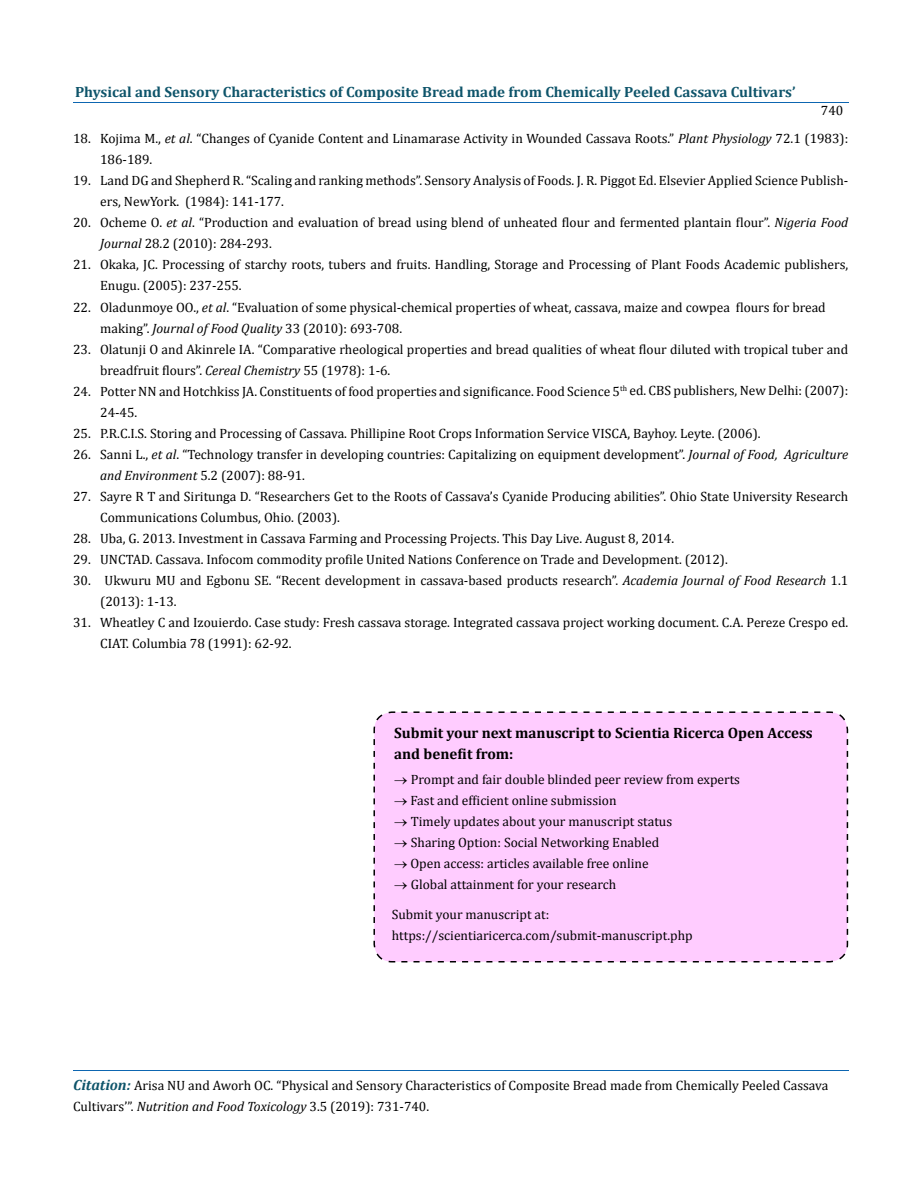
<style>
.page{position:relative;width:917px;height:1190px;background:#fff}
.page>*{position:absolute;margin:0;border:0;box-sizing:border-box;transform-origin:0 0}
.t1{font:700 15px/21px "Cambria";color:#000}
.t2{font:700 14.85px "Cambria";color:#0e546a}
.t3{font:13.5px/21px "Cambria";color:#000}
.s1{font-style:italic}
.s2{font-weight:700;font-style:italic;font-size:14.85px;color:#0e546a}
</style>
<div class="page">
<hr style="left:73px;top:1070px;width:775px;height:1px;background:#0d66b1">
<hr style="left:73px;top:103px;width:775px;height:1px;background:#0d66b1">
<div style="left:373px;top:711px;width:475px;height:252px;background:#fcf"></div>
<p class="t2" style="left:75px;top:82px;width:722px">Physical and Sensory Characteristics of Composite Bread made from Chemically Peeled Cassava Cultivars’</p>
<p class="t3" style="left:820px;top:100px;width:24px">740</p>
<p class="t3" style="left:100px;top:128px;width:749px;text-indent:-27px">18. Kojima M., <span class="s1">et al</span>. “Changes of Cyanide Content and Linamarase Activity in Wounded Cassava Roots.” <span class="s1">Plant Physiology</span> 72.1 (1983):<br>186-189.</p>
<p class="t3" style="left:100px;top:170px;width:749px;text-indent:-27px">19. Land DG and Shepherd R. “Scaling and ranking methods”. Sensory Analysis of Foods. J. R. Piggot Ed. Elsevier Applied Science Publish&shy;ers, NewYork. (1984): 141-177.</p>
<p class="t3" style="left:100px;top:212px;width:749px;text-indent:-27px">20. Ocheme O. <span class="s1">et al</span>. “Production and evaluation of bread using blend of unheated flour and fermented plantain flour”. <span class="s1">Nigeria Food<br>Journal</span> 28.2 (2010): 284-293.</p>
<p class="t3" style="left:100px;top:254px;width:749px;text-indent:-27px">21. Okaka, JC. Processing of starchy roots, tubers and fruits. Handling, Storage and Processing of Plant Foods Academic publishers,<br>Enugu. (2005): 237-255.</p>
<p class="t3" style="left:100px;top:296px;width:727px;text-indent:-27px">22. Oladunmoye OO., <span class="s1">et al</span>. “Evaluation of some physical-chemical properties of wheat, cassava, maize and cowpea flours for bread making”. <span class="s1">Journal of Food Quality</span> 33 (2010): 693-708.</p>
<p class="t3" style="left:100px;top:338px;width:749px;text-indent:-27px">23. Olatunji O and Akinrele IA. “Comparative rheological properties and bread qualities of wheat flour diluted with tropical tuber and breadfruit flours”. <span class="s1">Cereal Chemistry</span> 55 (1978): 1-6.</p>
<p class="t3" style="left:100px;top:380px;width:749px;text-indent:-27px">24. Potter NN and Hotchkiss JA. Constituents of food properties and significance. Food Science 5<sup>th</sup> ed. CBS publishers, New Delhi: (2007):<br>24-45.</p>
<p class="t3" style="left:73px;top:422px;width:689px">25. P.R.C.I.S. Storing and Processing of Cassava. Phillipine Root Crops Information Service VISCA, Bayhoy. Leyte. (2006).</p>
<p class="t3" style="left:100px;top:443px;width:749px;text-indent:-27px">26. Sanni L., <span class="s1">et al</span>. “Technology transfer in developing countries: Capitalizing on equipment development”. <span class="s1">Journal of Food, Agriculture and Environment</span> 5.2 (2007): 88-91.</p>
<p class="t3" style="left:100px;top:485px;width:749px;text-indent:-27px">27. Sayre R T and Siritunga D. “Researchers Get to the Roots of Cassava’s Cyanide Producing abilities”. Ohio State University Research<br>Communications Columbus, Ohio. (2003).</p>
<p class="t3" style="left:73px;top:527px;width:602px">28. Uba, G. 2013. Investment in Cassava Farming and Processing Projects. This Day Live. August 8, 2014.</p>
<p class="t3" style="left:73px;top:548px;width:656px">29. UNCTAD. Cassava. Infocom commodity profile United Nations Conference on Trade and Development. (2012).</p>
<p class="t3" style="left:100px;top:569px;width:749px;text-indent:-27px">30. Ukwuru MU and Egbonu SE. “Recent development in cassava-based products research”. <span class="s1">Academia Journal of Food Research</span> 1.1 (2013): 1-13.</p>
<p class="t3" style="left:100px;top:611px;width:749px;text-indent:-27px">31. Wheatley C and Izouierdo. Case study: Fresh cassava storage. Integrated cassava project working document. C.A. Pereze Crespo ed.<br>CIAT. Columbia 78 (1991): 62-92.</p>
<p class="t1" style="left:394px;top:722px;width:420px">Submit your next manuscript to Scientia Ricerca Open Access and benefit from:</p>
<p class="t3" style="left:394px;top:769px;width:347px">→ Prompt and fair double blinded peer review from experts</p>
<p class="t3" style="left:394px;top:790px;width:224px">→ Fast and efficient online submission</p>
<p class="t3" style="left:394px;top:811px;width:279px">→ Timely updates about your manuscript status</p>
<p class="t3" style="left:394px;top:832px;width:266px">→ Sharing Option: Social Networking Enabled</p>
<p class="t3" style="left:394px;top:853px;width:256px">→ Open access: articles available free online</p>
<p class="t3" style="left:392px;top:870px;width:226px;line-height:29.4px">→ Global attainment for your research<br>Submit your manuscript at:</p>
<p class="t3" style="left:392px;top:924px;width:302px">https://scientiaricerca.com/submit-manuscript.php</p>
<p class="t3" style="left:73px;top:1075px;width:756px"><span class="s2">Citation:</span> Arisa NU and Aworh OC. “Physical and Sensory Characteristics of Composite Bread made from Chemically Peeled Cassava<br>Cultivars’”. <span class="s1">Nutrition and Food Toxicology</span> 3.5 (2019): 731-740.</p>
</div>
